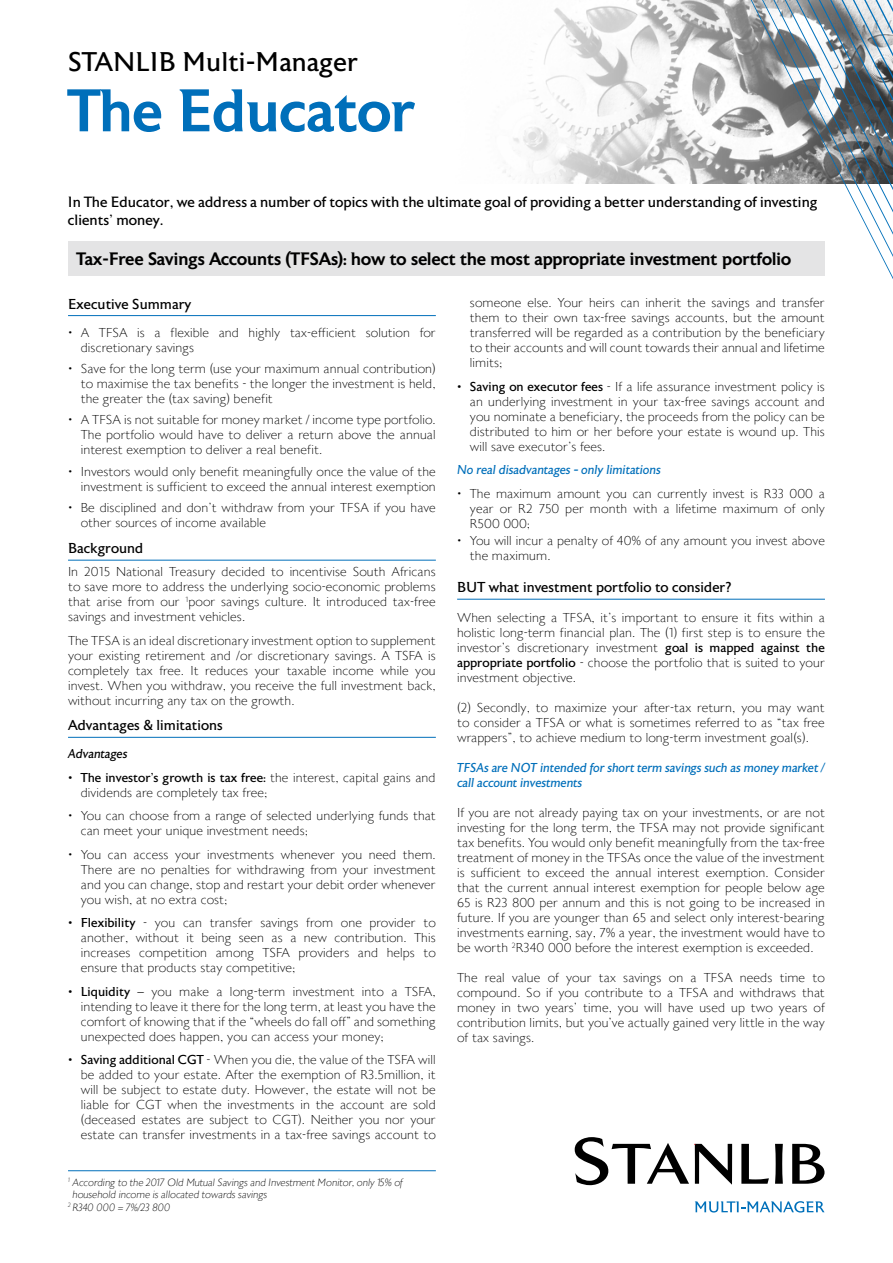
<style>
.page{position:relative;width:893px;height:1263px;background:#fff}
.page>*{position:absolute;margin:0;border:0;box-sizing:border-box;transform-origin:0 0}
.t1{font:500 60px "Astoria";color:#006fba}
.t2{font:27px "Astoria";color:#000}
.t3{font:500 18px "Astoria";color:#000}
.t4{font:14.85px/17.9px "Astoria";color:#000}
.t5{font:14.4px "Astoria";color:#000}
.t6{font:200 12.9px/15px "Astoria";color:#000;text-align:justify}
.t7{font:italic 12.9px/15px "Astoria";color:#006fba}
.t8{font:italic 12.9px "Astoria";color:#000}
.t9{font:italic 200 10.5px "Astoria";color:#000}
.s1{font-weight:400}
</style>
<div class="page">
<img style="left:503px;top:0;width:248px;height:184px">
<svg style="left:751px;top:0;width:142px;height:279px"></svg>
<svg style="left:695px;top:1201px;width:129px;height:11px"></svg>
<svg style="left:575px;top:1137px;width:249px;height:48px"></svg>
<hr style="left:68px;top:315px;width:368px;height:1px;background:#006fba">
<hr style="left:68px;top:560px;width:368px;height:1px;background:#006fba">
<hr style="left:457px;top:599px;width:368px;height:1px;background:#006fba">
<hr style="left:68px;top:737px;width:368px;height:1px;background:#006fba">
<div style="left:68px;top:241px;width:757px;height:34px;background:#e4e4e5"></div>
<hr style="left:68px;top:1170px;width:368px;height:1px;background:#006fba">
<h2 class="t2" style="left:68px;top:47px;width:291px">STANLIB Multi-Manager</h2>
<h1 class="t1" style="left:68px;top:78px;width:349px">The Educator</h1>
<p class="t4" style="left:68px;top:193px;width:751px">In The Educator, we address a number of topics with the ultimate goal of providing a better understanding of investing clients’ money.</p>
<h3 class="t3" style="left:77px;top:249px;width:716px">Tax-Free Savings Accounts (TFSAs): how to select the most appropriate investment portfolio</h3>
<p class="t5" style="left:68px;top:296px;width:125px">Executive Summary</p>
<p class="t6" style="left:81px;top:325px;width:357px;text-indent:-13px">• A TFSA is a flexible and highly tax-efficient solution for discretionary savings</p>
<p class="t6" style="left:81px;top:362px;width:357px;text-indent:-13px">• Save for the long term (use your maximum annual contribution) to maximise the tax benefits - the longer the investment is held, the greater the (tax saving) benefit</p>
<p class="t6" style="left:81px;top:413px;width:357px;text-indent:-13px">• A TFSA is not suitable for money market / income type portfolio.<br>The portfolio would have to deliver a return above the annual interest exemption to deliver a real benefit.</p>
<p class="t6" style="left:68px;top:464px;width:369px;text-align:right">• Investors would only benefit meaningfully once the value of the investment is sufficient to exceed the annual interest exemption</p>
<p class="t6" style="left:81px;top:501px;width:357px;text-indent:-13px">• Be disciplined and don’t withdraw from your TFSA if you have other sources of income available</p>
<p class="t5" style="left:68px;top:540px;width:77px">Background</p>
<p class="t6" style="left:68px;top:565px;width:369px">In 2015 National Treasury decided to incentivise South Africans to save more to address the underlying socio-economic problems that arise from our <sup>1</sup>poor savings culture. It introduced tax-free savings and investment vehicles.</p>
<p class="t6" style="left:68px;top:633px;width:369px">The TFSA is an ideal discretionary investment option to supplement your existing retirement and /or discretionary savings. A TSFA is completely tax free. It reduces your taxable income while you invest. When you withdraw, you receive the full investment back, without incurring any tax on the growth.</p>
<p class="t5" style="left:68px;top:718px;width:156px">Advantages &amp; limitations</p>
<p class="t8" style="left:68px;top:747px;width:61px">Advantages</p>
<p class="t6" style="left:81px;top:770px;width:357px;text-indent:-13px"><span class="s1">• The investor’s growth is tax free:</span> the interest, capital gains and dividends are completely tax free;</p>
<p class="t6" style="left:81px;top:809px;width:357px;text-indent:-13px">• You can choose from a range of selected underlying funds that can meet your unique investment needs;</p>
<p class="t6" style="left:81px;top:847px;width:357px;text-indent:-13px">• You can access your investments whenever you need them.<br>There are no penalties for withdrawing from your investment and you can change, stop and restart your debit order whenever you wish, at no extra cost;</p>
<p class="t6" style="left:81px;top:916px;width:357px;text-indent:-13px"><span class="s1">• Flexibility</span> - you can transfer savings from one provider to another, without it being seen as a new contribution. This increases competition among TSFA providers and helps to ensure that products stay competitive;</p>
<p class="t6" style="left:81px;top:984px;width:357px;text-indent:-13px"><span class="s1">• Liquidity</span> – you make a long-term investment into a TSFA, intending to leave it there for the long term, at least you have the comfort of knowing that if the “wheels do fall off” and something unexpected does happen, you can access your money;</p>
<p class="t6" style="left:81px;top:1053px;width:357px;text-indent:-13px"><span class="s1">• Saving additional CGT</span> - When you die, the value of the TSFA will be added to your estate. After the exemption of R3.5million, it will be subject to estate duty. However, the estate will not be liable for CGT when the investments in the account are sold (deceased estates are subject to CGT). Neither you nor your estate can transfer investments in a tax-free savings account to</p>
<p class="t9" style="left:68px;top:1176px;width:337px"><sup>1</sup> According to the 2017 Old Mutual Savings and Investment Monitor, only 15% of</p>
<p class="t9" style="left:73px;top:1189px;width:196px">household income is allocated towards savings</p>
<p class="t9" style="left:68px;top:1201px;width:104px"><sup>2</sup> R340 000 = 7%/23 800</p>
<p class="t6" style="left:470px;top:296px;width:357px">someone else. Your heirs can inherit the savings and transfer them to their own tax-free savings accounts, but the amount transferred will be regarded as a contribution by the beneficiary to their accounts and will count towards their annual and lifetime limits;</p>
<p class="t6" style="left:470px;top:379px;width:357px;text-indent:-13px"><span class="s1">• Saving on executor fees</span> - If a life assurance investment policy is an underlying investment in your tax-free savings account and you nominate a beneficiary, the proceeds from the policy can be distributed to him or her before your estate is wound up. This will save executor’s fees.</p>
<p class="t7" style="left:457px;top:463px;width:205px">No real disadvantages - only limitations</p>
<p class="t6" style="left:470px;top:487px;width:357px;text-indent:-13px">• The maximum amount you can currently invest is R33 000 a year or R2 750 per month with a lifetime maximum of only R500 000;</p>
<p class="t6" style="left:470px;top:534px;width:357px;text-indent:-13px">• You will incur a penalty of 40% of any amount you invest above the maximum.</p>
<p class="t5" style="left:457px;top:579px;width:275px">BUT what investment portfolio to consider?</p>
<p class="t6" style="left:457px;top:611px;width:369px">When selecting a TFSA, it’s important to ensure it fits within a holistic long-term financial plan. The (1) first step is to ensure the investor’s discretionary investment <span class="s1">goal is mapped against the appropriate portfolio</span> - choose the portfolio that is suited to your investment objective.</p>
<p class="t6" style="left:457px;top:701px;width:369px">(2) Secondly, to maximize your after-tax return, you may want to consider a TFSA or what is sometimes referred to as “tax free wrappers”, to achieve medium to long-term investment goal(s).</p>
<p class="t7" style="left:457px;top:761px;width:369px">TFSAs are NOT intended for short term savings such as money market / call account investments</p>
<p class="t6" style="left:457px;top:806px;width:369px">If you are not already paying tax on your investments, or are not investing for the long term, the TFSA may not provide significant tax benefits. You would only benefit meaningfully from the tax-free treatment of money in the TFSAs once the value of the investment is sufficient to exceed the annual interest exemption. Consider that the current annual interest exemption for people below age 65 is R23 800 per annum and this is not going to be increased in future. If you are younger than 65 and select only interest-bearing investments earning, say, 7% a year, the investment would have to be worth <sup>2</sup>R340 000 before the interest exemption is exceeded.</p>
<p class="t6" style="left:457px;top:971px;width:369px">The real value of your tax savings on a TFSA needs time to compound. So if you contribute to a TFSA and withdraws that money in two years’ time, you will have used up two years of contribution limits, but you’ve actually gained very little in the way of tax savings.</p>
</div>
